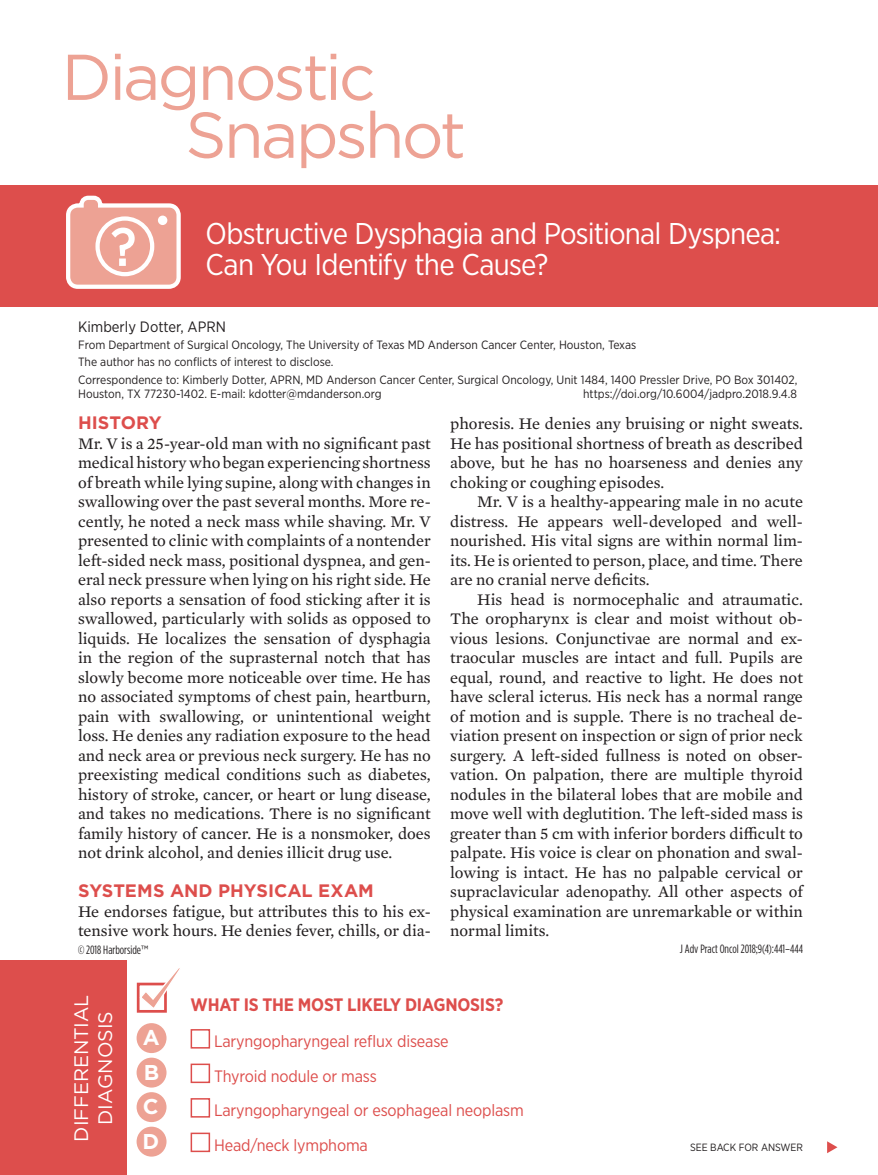
<style>
.page{position:relative;width:878px;height:1175px;background:#fff}
.page>*{position:absolute;margin:0;border:0;box-sizing:border-box;transform-origin:0 0}
.t1{font:64.5px/57.9px "Gotham";letter-spacing:-.045em;color:#eda294}
.t2{font:51px "Gotham Narrow";color:#fff}
.t3{font:30px/31.5px "Gotham Narrow";letter-spacing:-.025em;color:#fff}
.t4{font:700 21.45px "Gotham";color:#fff}
.t5{font:19.5px/24px "Gotham";letter-spacing:-.005em;color:#fff;text-align:center}
.t6{font:700 18px "Gotham Narrow";letter-spacing:-.01em;color:#dd4e4c}
.Subhead_1{font:700 18px "Gotham";color:#dd4e4c}
.Body_txt_no-indent{font:16.5px/19.5px "Mercury Text G2";color:#231f20;text-align:justify}
.Body_txt{font:16.5px/19.5px "Mercury Text G2";color:#231f20;text-align:justify}
.t7{font:16.5px "Gotham Narrow";letter-spacing:-.01em;color:#dd4e4c}
.Affiliation{font:15px "Gotham Narrow";color:#231f20}
.Affiliation-2{font:12px/14.4px "Gotham Narrow";color:#231f20}
.t8{font:12px "Gotham Condensed";color:#231f20}
.t9{font:10.5px "Gotham Narrow";letter-spacing:-.005em;color:#231f20}
.s1{font-family:"Gotham Narrow"}
</style>
<div class="page">
<div style="left:0;top:185px;width:878px;height:122px;background:#dd4e4c"></div>
<svg style="left:66px;top:195px;width:115px;height:94px;background:#efada3"></svg>
<div style="left:95px;top:216px;width:59px;height:60px;border:4px solid #fff;border-radius:50%"></div>
<div style="left:158px;top:215px;width:9px;height:10px;background:#fff;border-radius:50%"></div>
<div style="left:0;top:960px;width:127px;height:214px;background:#dd4e4c"></div>
<svg style="left:827px;top:1141px;width:10px;height:12px"></svg>
<svg style="left:136px;top:968px;width:44px;height:45px"></svg>
<div style="left:137px;top:1023px;width:29px;height:30px;background:#eda294;border-radius:50%"></div>
<svg style="left:190px;top:1029px;width:21px;height:20px"></svg>
<div style="left:137px;top:1057px;width:29px;height:30px;background:#eda294;border-radius:50%"></div>
<svg style="left:190px;top:1063px;width:21px;height:20px"></svg>
<div style="left:137px;top:1092px;width:29px;height:30px;background:#eda294;border-radius:50%"></div>
<svg style="left:190px;top:1098px;width:21px;height:20px"></svg>
<div style="left:137px;top:1126px;width:29px;height:30px;background:#eda294;border-radius:50%"></div>
<svg style="left:190px;top:1132px;width:21px;height:20px"></svg>
<h1 class="t1" style="left:185px;top:47px;width:282px;text-indent:-124px">Diagnostic<br>Snapshot</h1>
<h2 class="t2" style="left:112px;top:215px;width:25px">?</h2>
<p class="t3" style="left:205px;top:217px;width:577px">Obstructive Dysphagia and Positional Dyspnea:<br>Can You Identify the Cause?</p>
<p class="Affiliation" style="left:78px;top:317px;width:149px">Kimberly Dotter, APRN</p>
<p class="Affiliation-2" style="left:78px;top:337px;width:559px">From Department of Surgical Oncology, The University of Texas MD Anderson Cancer Center, Houston, Texas</p>
<p class="Affiliation-2" style="left:78px;top:355px;width:257px">The author has no conflicts of interest to disclose.</p>
<p class="Affiliation-2" style="left:78px;top:372px;width:720px">Correspondence to: Kimberly Dotter, APRN, MD Anderson Cancer Center, Surgical Oncology, Unit 1484, 1400 Pressler Drive, PO Box 301402,<br>Houston, TX 77230-1402. E-mail: kdotter@mdanderson.org</p>
<p class="Affiliation-2" style="left:583px;top:386px;width:215px">https://doi.org/10.6004/jadpro.2018.9.4.8</p>
<p class="Subhead_1" style="left:78px;top:411px;width:85px">HISTORY</p>
<p class="Body_txt_no-indent" style="left:78px;top:432px;width:354px">Mr. V is a 25-year-old man with no significant past medical history who began experiencing shortness of breath while lying supine, along with changes in swallowing over the past several months. More re&shy;cently, he noted a neck mass while shaving. Mr. V presented to clinic with complaints of a nontender left-sided neck mass, positional dyspnea, and gen&shy;eral neck pressure when lying on his right side. He also reports a sensation of food sticking after it is swallowed, particularly with solids as opposed to liquids. He localizes the sensation of dysphagia in the region of the suprasternal notch that has slowly become more noticeable over time. He has no associated symptoms of chest pain, heartburn, pain with swallowing, or unintentional weight loss. He denies any radiation exposure to the head and neck area or previous neck surgery. He has no preexisting medical conditions such as diabetes, history of stroke, cancer, or heart or lung disease, and takes no medications. There is no significant family history of cancer. He is a nonsmoker, does not drink alcohol, and denies illicit drug use.</p>
<p class="Subhead_1" style="left:78px;top:879px;width:297px">SYSTEMS AND PHYSICAL EXAM</p>
<p class="Body_txt_no-indent" style="left:78px;top:900px;width:354px">He endorses fatigue, but attributes this to his ex&shy;tensive work hours. He denies fever, chills, or dia-</p>
<p class="Body_txt_no-indent" style="left:450px;top:413px;width:354px">phoresis. He denies any bruising or night sweats.<br>He has positional shortness of breath as described above, but he has no hoarseness and denies any choking or coughing episodes.</p>
<p class="Body_txt" style="left:450px;top:491px;width:354px;text-indent:27px">Mr. V is a healthy-appearing male in no acute distress. He appears well-developed and well&shy;nourished. His vital signs are within normal lim&shy;its. He is oriented to person, place, and time. There are no cranial nerve deficits.</p>
<p class="Body_txt" style="left:450px;top:588px;width:354px;text-indent:27px">His head is normocephalic and atraumatic.<br>The oropharynx is clear and moist without ob&shy;vious lesions. Conjunctivae are normal and ex&shy;traocular muscles are intact and full. Pupils are equal, round, and reactive to light. He does not have scleral icterus. His neck has a normal range of motion and is supple. There is no tracheal de&shy;viation present on inspection or sign of prior neck surgery. A left-sided fullness is noted on obser&shy;vation. On palpation, there are multiple thyroid nodules in the bilateral lobes that are mobile and move well with deglutition. The left-sided mass is greater than 5 cm with inferior borders difficult to palpate. His voice is clear on phonation and swal&shy;lowing is intact. He has no palpable cervical or supraclavicular adenopathy. All other aspects of physical examination are unremarkable or within normal limits.</p>
<p class="t8" style="left:78px;top:943px;width:72px">© 2018 Harborside<span class="s1">™</span></p>
<p class="t8" style="left:680px;top:942px;width:124px">J Adv Pract Oncol 2018;9(4):441–444</p>
<p class="t5" style="left:69px;top:1141px;width:149px;rotate:-90deg">DIFFERENTIAL<br>DIAGNOSIS</p>
<p class="t6" style="left:190px;top:993px;width:314px">WHAT IS THE MOST LIKELY DIAGNOSIS?</p>
<h3 class="t4" style="left:143px;top:1023px;width:18px">A</h3>
<p class="t7" style="left:214px;top:1031px;width:236px">Laryngopharyngeal reflux disease</p>
<h3 class="t4" style="left:144px;top:1058px;width:17px">B</h3>
<p class="t7" style="left:214px;top:1065px;width:164px">Thyroid nodule or mass</p>
<h3 class="t4" style="left:143px;top:1092px;width:17px">C</h3>
<p class="t7" style="left:214px;top:1100px;width:311px">Laryngopharyngeal or esophageal neoplasm</p>
<h3 class="t4" style="left:142px;top:1126px;width:18px">D</h3>
<p class="t7" style="left:214px;top:1134px;width:155px">Head/neck lymphoma</p>
<p class="t9" style="left:690px;top:1141px;width:114px">SEE BACK FOR ANSWER</p>
</div>
